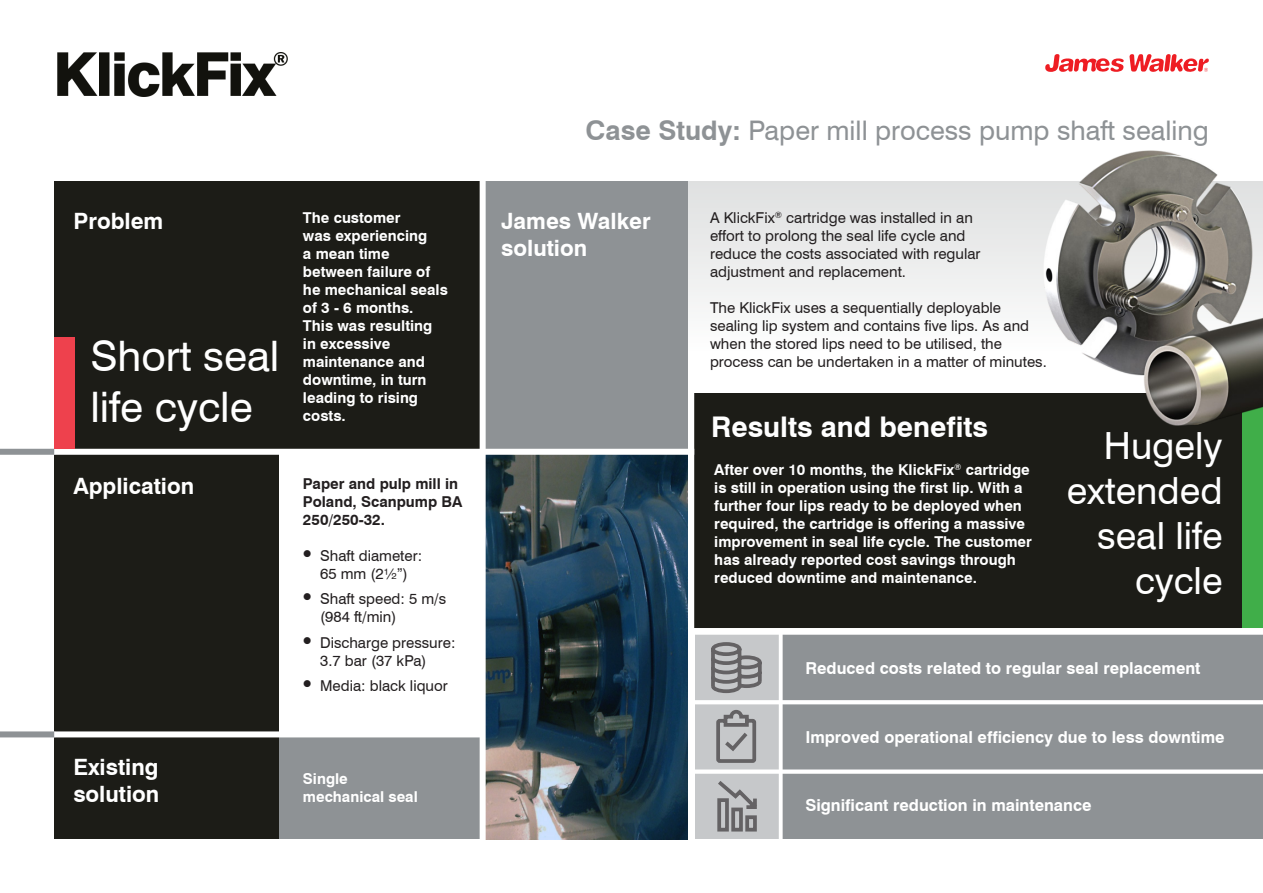
<style>
.page{position:relative;width:1263px;height:893px;background:#fff}
.page>*{position:absolute;margin:0;border:0;box-sizing:border-box;transform-origin:0 0}
.t1{font:42px/50.4px "Swiss 721 BT";color:#fff}
.t2{font:37.5px/45px "Swiss 721 BT";color:#fff;text-align:right}
.t3{font:700 28.5px "Swiss 721 BT";color:#fff}
.t4{font:27px "Swiss 721 BT";color:#8e9295}
.t5{font:700 22.5px "Swiss 721 BT";color:#fff}
.t6{font:700 16.5px "Swiss 721 BT";color:#fff}
.t7{font:700 15px/18px "Swiss 721 BT";color:#fff}
.t8{font:15px/18px "Swiss 721 BT";color:#231f20}
.t9{font:700 15px/18px "Swiss 721 BT";color:#231f20}
.s1{font-weight:700}
</style>
<div class="page">
<div style="left:694px;top:393px;width:569px;height:237px;background:#1c1c17"></div>
<div style="left:688px;top:181px;width:575px;height:172px;background:linear-gradient(to bottom,#dedfe0,#fdfefd)"></div>
<div style="left:54px;top:181px;width:429px;height:658px;background:#1c1c17"></div>
<svg style="left:1045px;top:54px;width:164px;height:18px"></svg>
<img style="left:57px;top:52px;width:230px;height:45px">
<div style="left:280px;top:452px;width:203px;height:304px;background:#fff"></div>
<div style="left:280px;top:734px;width:203px;height:105px;background:#8e9295"></div>
<div style="left:0;top:449px;width:55px;height:6px;background:#8e9295"></div>
<div style="left:778px;top:633px;width:485px;height:206px;background:#8e9295"></div>
<div style="left:695px;top:633px;width:85px;height:206px;background:#c6c8ca"></div>
<svg style="left:695px;top:634px;width:568px;height:1px"></svg>
<svg style="left:695px;top:700px;width:568px;height:4px;background:#fbfbfb"></svg>
<div style="left:695px;top:769px;width:568px;height:5px;background:#fff"></div>
<div style="left:778px;top:631px;width:5px;height:208px;background:#fff"></div>
<svg style="left:717px;top:781px;width:40px;height:51px"></svg>
<div style="left:483px;top:181px;width:205px;height:295px;background:#8e9295"></div>
<img style="left:486px;top:455px;width:202px;height:384px">
<div style="left:480px;top:17px;width:6px;height:876px;background:#fff"></div>
<div style="left:54px;top:449px;width:640px;height:6px;background:#fff"></div>
<div style="left:0;top:731px;width:55px;height:6px;background:#8e9295"></div>
<div style="left:54px;top:731px;width:429px;height:6px;background:#fff"></div>
<div style="left:54px;top:338px;width:20px;height:111px;background:#ee414d"></div>
<div style="left:1243px;top:385px;width:20px;height:246px;background:#40ae49"></div>
<div style="left:689px;top:628px;width:574px;height:6px;background:#fff"></div>
<svg style="left:711px;top:642px;width:51px;height:52px"></svg>
<svg style="left:716px;top:710px;width:41px;height:53px"></svg>
<img style="left:1025px;top:150px;width:238px;height:332px">
<p class="t5" style="left:73px;top:207px;width:91px">Problem</p>
<p class="t7" style="left:303px;top:209px;width:126px">The customer was experiencing a mean time</p>
<p class="t7" style="left:303px;top:263px;width:146px">between failure of he mechanical seals of 3 - 6 months.<br>This was resulting in excessive maintenance and downtime, in turn leading to rising costs.</p>
<p class="t1" style="left:90px;top:331px;width:190px">Short seal life cycle</p>
<p class="t5" style="left:73px;top:473px;width:122px">Application</p>
<p class="t5" style="left:73px;top:753px;width:87px">Existing</p>
<p class="t5" style="left:73px;top:780px;width:87px">solution</p>
<p class="t9" style="left:303px;top:474px;width:161px">Paper and pulp mill in<br>Poland, Scanpump BA<br>250/250-32.</p>
<p class="t8" style="left:303px;top:546px;width:121px">● Shaft diameter:</p>
<p class="t8" style="left:303px;top:564px;width:106px"><sup>●</sup> 65 mm (2½”)</p>
<p class="t8" style="left:303px;top:590px;width:145px">● Shaft speed: 5 m/s</p>
<p class="t8" style="left:303px;top:608px;width:95px"><sup>●</sup> (984 ft/min)</p>
<p class="t8" style="left:303px;top:633px;width:154px">● Discharge pressure:</p>
<p class="t8" style="left:303px;top:651px;width:125px"><sup>●</sup> 3.7 bar (37 kPa)</p>
<p class="t8" style="left:303px;top:677px;width:146px">● Media: black liquor</p>
<p class="t7" style="left:303px;top:770px;width:116px">Single mechanical seal</p>
<p class="t4" style="left:585px;top:114px;width:625px"><span class="s1">Case Study:</span> Paper mill process pump shaft sealing</p>
<p class="t5" style="left:501px;top:207px;width:151px">James Walker</p>
<p class="t5" style="left:501px;top:234px;width:87px">solution</p>
<p class="t8" style="left:710px;top:209px;width:264px">A KlickFix<sup>®</sup> cartridge was installed in an effort to prolong the seal life cycle and</p>
<p class="t8" style="left:710px;top:245px;width:272px">reduce the costs associated with regular adjustment and replacement.</p>
<p class="t8" style="left:710px;top:299px;width:338px">The KlickFix uses a sequentially deployable sealing lip system and contains five lips. As and when the stored lips need to be utilised, the process can be undertaken in a matter of minutes.</p>
<p class="t3" style="left:711px;top:409px;width:278px">Results and benefits</p>
<p class="t7" style="left:714px;top:461px;width:319px">After over 10 months, the KlickFix<sup>®</sup> cartridge is still in operation using the first lip. With a further four lips ready to be deployed when required, the cartridge is offering a massive improvement in seal life cycle. The customer has already reported cost savings through reduced downtime and maintenance.</p>
<p class="t2" style="left:1067px;top:423px;width:157px">Hugely extended seal life cycle</p>
<p class="t6" style="left:805px;top:658px;width:397px">Reduced costs related to regular seal replacement</p>
<p class="t6" style="left:805px;top:727px;width:421px">Improved operational efficiency due to less downtime</p>
<p class="t6" style="left:805px;top:795px;width:288px">Significant reduction in maintenance</p>
</div>
